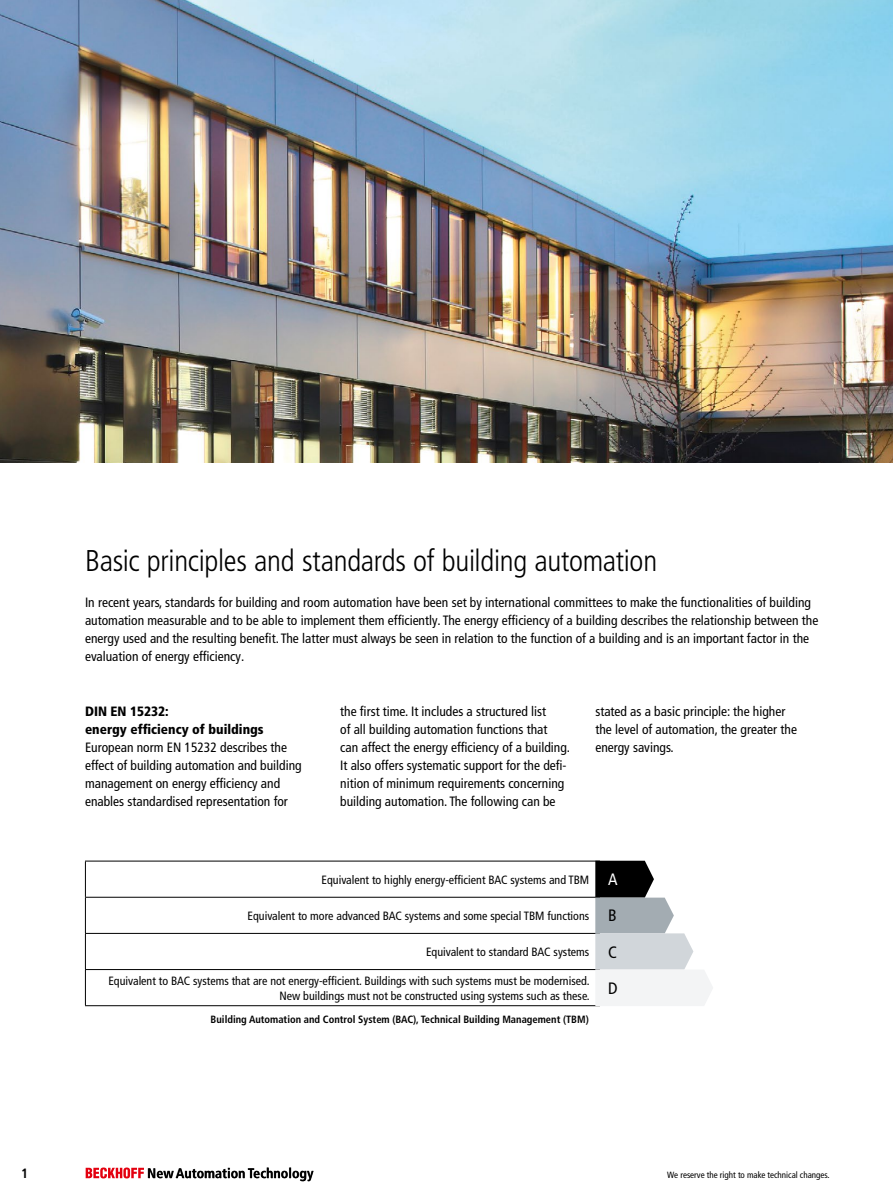
<style>
.page{position:relative;width:893px;height:1191px;background:#fff}
.page>*{position:absolute;margin:0;border:0;box-sizing:border-box;transform-origin:0 0}
.t1{font:300 condensed 30px "Frutiger LT Pro";letter-spacing:-.01em;color:#000}
.t2{font:condensed 16.5px/36.2px "Frutiger LT Pro";color:#000;text-align:justify}
.t3{font:condensed 16.5px "Frutiger LT Pro";color:#fff}
.t4{font:700 condensed 13.95px "Frutiger LT Pro";letter-spacing:.005em;color:#000}
.t5{font:condensed 13.5px/18.1px "Frutiger LT Pro";color:#000}
.t6{font:900 condensed 13.5px/18.1px "Frutiger LT Pro";color:#000}
.t7{font:700 condensed 13.5px "Frutiger LT Pro";color:#000}
.t8{font:condensed 12px/15px "Frutiger LT Pro";color:#000;text-align:right}
.t9{font:700 condensed 10.5px "Frutiger LT Pro";color:#000}
.t10{font:condensed 9px "Frutiger LT Pro";color:#000}
</style>
<div class="page">
<img style="left:0;top:0;width:893px;height:462px">
<hr style="left:85px;top:860px;width:515px;height:1px;background:#000">
<hr style="left:85px;top:861px;width:1px;height:36px;background:#000">
<hr style="left:85px;top:897px;width:1px;height:36px;background:#000">
<hr style="left:85px;top:933px;width:1px;height:36px;background:#000">
<hr style="left:85px;top:970px;width:1px;height:35px;background:#000">
<hr style="left:85px;top:1005px;width:515px;height:1px;background:#000">
<hr style="left:85px;top:897px;width:515px;height:1px;background:#000">
<hr style="left:85px;top:933px;width:515px;height:1px;background:#000">
<hr style="left:85px;top:969px;width:515px;height:1px;background:#000">
<svg style="left:595px;top:860px;width:118px;height:146px"></svg>
<svg style="left:86px;top:1167px;width:227px;height:14px"></svg>
<h1 class="t1" style="left:85px;top:543px;width:574px">Basic principles and standards of building automation</h1>
<p class="t5" style="left:85px;top:593px;width:735px">In recent years, standards for building and room automation have been set by international committees to make the functionalities of building automation measurable and to be able to implement them efficiently. The energy efficiency of a building describes the relationship between the energy used and the resulting benefit. The latter must always be seen in relation to the function of a building and is an important factor in the evaluation of energy efficiency.</p>
<p class="t6" style="left:85px;top:702px;width:180px">DIN EN 15232:<br>energy efficiency of buildings</p>
<p class="t5" style="left:85px;top:738px;width:218px">European norm EN 15232 describes the effect of building automation and building management on energy efficiency and enables standardised representation for</p>
<p class="t5" style="left:340px;top:702px;width:231px">the first time. It includes a structured list<br>of all building automation functions that<br>can affect the energy efficiency of a building.<br>It also offers systematic support for the defi&shy;nition of minimum requirements concerning building automation. The following can be</p>
<p class="t5" style="left:595px;top:702px;width:203px">stated as a basic principle: the higher the level of automation, the greater the energy savings.</p>
<p class="t8" style="left:322px;top:872px;width:269px">Equivalent to highly energy-efficient BAC systems and TBM</p>
<p class="t8" style="left:248px;top:908px;width:343px">Equivalent to more advanced BAC systems and some special TBM functions</p>
<p class="t8" style="left:426px;top:944px;width:165px">Equivalent to standard BAC systems</p>
<p class="t8" style="left:108px;top:973px;width:483px">Equivalent to BAC systems that are not energy-efficient. Buildings with such systems must be modernised.<br>New buildings must not be constructed using systems such as these.</p>
<p class="t9" style="left:211px;top:1013px;width:380px">Building Automation and Control System (BAC), Technical Building Management (TBM)</p>
<p class="t3" style="left:608px;top:870px;width:11px">A</p>
<p class="t2" style="left:608px;top:897px;width:11px">B C D</p>
<p class="t7" style="left:21px;top:1165px;width:9px">1</p>
<p class="t4" style="left:147px;top:1165px;width:168px">New Automation Technology</p>
<p class="t10" style="left:667px;top:1169px;width:164px">We reserve the right to make technical changes.</p>
</div>
